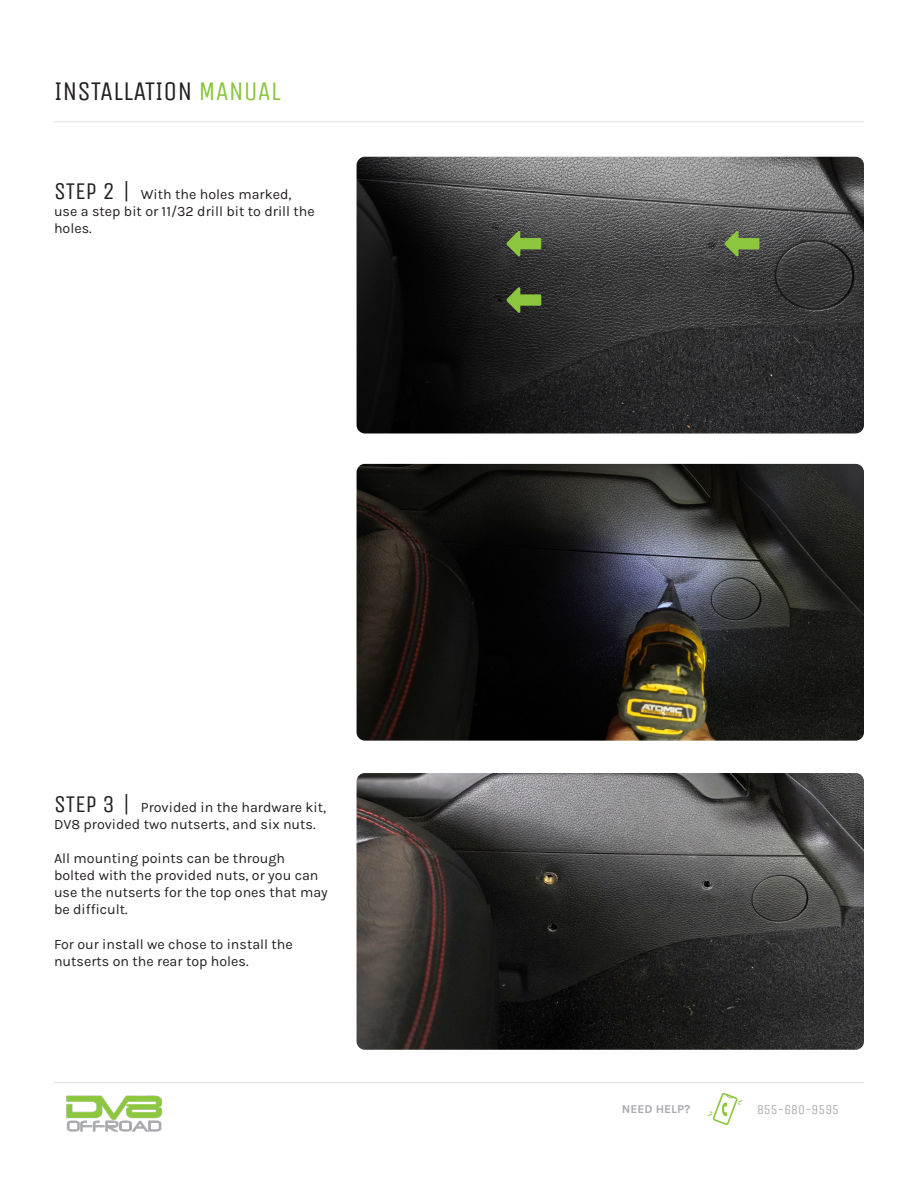
<style>
.page{position:relative;width:918px;height:1188px;background:#fff}
.page>*{position:absolute;margin:0;border:0;box-sizing:border-box;transform-origin:0 0}
.t1{font:27px "Unica One";color:#231f20}
.t2{font:14.25px/17.1px "Karla";color:#231f20}
.t3{font:13.5px "Unica One";color:#aeadad}
.t4{font:700 12px "Karla";color:#a8a9ad}
.s1{color:#8bc63e}
.s2{font-family:"Unica One";font-size:24px}
</style>
<div class="page">
<img style="left:357px;top:464px;width:507px;height:277px">
<img style="left:357px;top:157px;width:507px;height:276px">
<hr style="left:54px;top:122px;width:810px;height:1px;background:#e2e0e0">
<svg style="left:708px;top:1093px;width:34px;height:32px"></svg>
<hr style="left:54px;top:1082px;width:810px;height:1px;background:#e2e0e0">
<img style="left:66px;top:1095px;width:96px;height:37px">
<svg style="left:724px;top:230px;width:35px;height:27px"></svg>
<svg style="left:506px;top:287px;width:35px;height:26px"></svg>
<svg style="left:506px;top:230px;width:35px;height:27px"></svg>
<img style="left:357px;top:773px;width:507px;height:277px">
<p class="t1" style="left:54px;top:76px;width:228px">INSTALLATION <span class="s1">MANUAL</span></p>
<p class="t2" style="left:54px;top:185px;width:262px"><span class="s2">STEP 2 |</span> With the holes marked, use a step bit or 11/32 drill bit to drill the holes.</p>
<p class="t2" style="left:54px;top:798px;width:274px"><span class="s2">STEP 3 |</span> Provided in the hardware kit,<br>DV8 provided two nutserts, and six nuts.</p>
<p class="t2" style="left:54px;top:849px;width:275px">All mounting points can be through bolted with the provided nuts, or you can use the nutserts for the top ones that may be difficult.</p>
<p class="t2" style="left:54px;top:935px;width:240px">For our install we chose to install the nutserts on the rear top holes.</p>
<p class="t4" style="left:622px;top:1101px;width:70px">NEED HELP?</p>
<p class="t3" style="left:757px;top:1102px;width:84px">855-680-9595</p>
</div>
